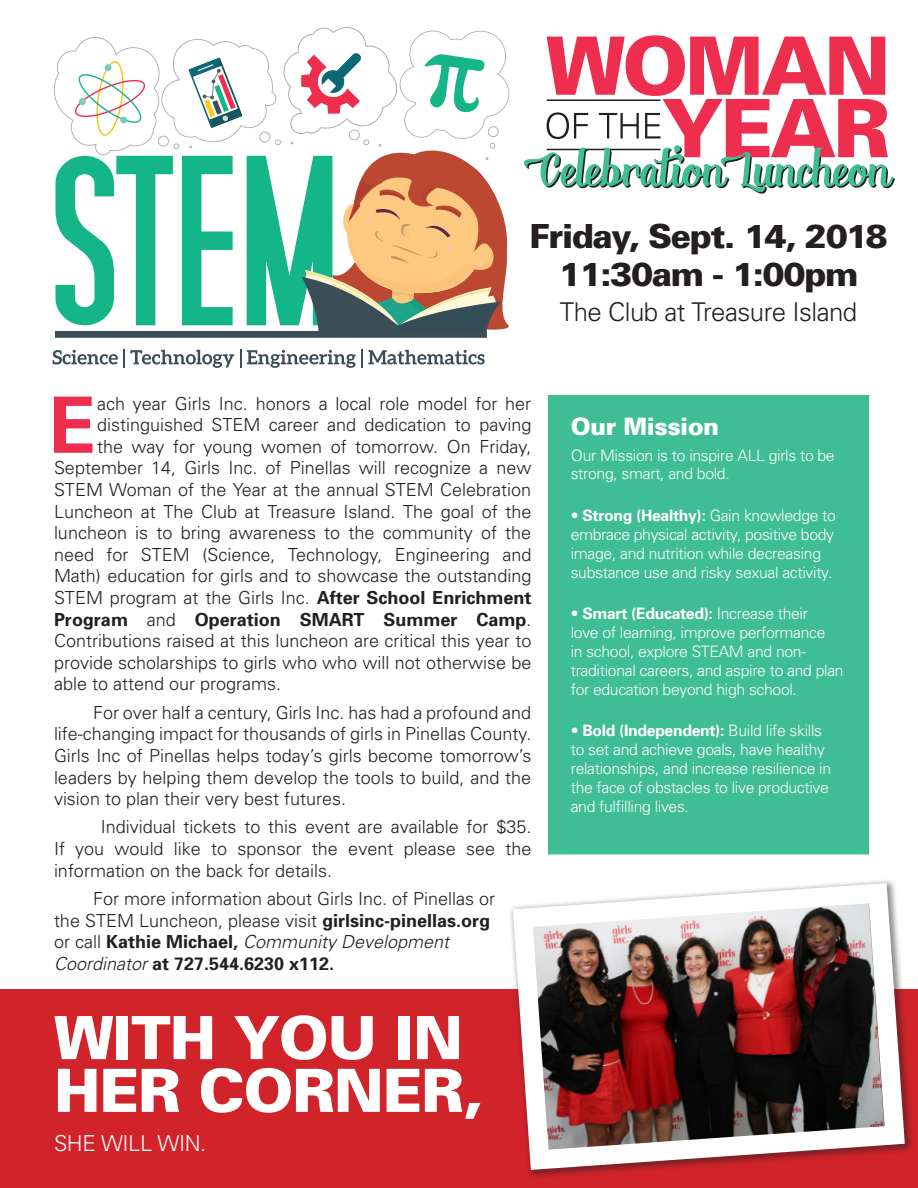
<style>
.page{position:relative;width:918px;height:1188px;background:#fff}
.page>*{position:absolute;margin:0;border:0;box-sizing:border-box;transform-origin:0 0}
.t1{font:700 77.85px "Univers";color:#ee2e4e}
.t2{font:900 59.7px "Univers";letter-spacing:-.02em;color:#fff}
.t3{font:900 33.3px "Univers";letter-spacing:-.04em;color:#231f20}
.t4{font:300 25.8px "Univers";letter-spacing:-.02em;color:#231f20}
.t5{font:900 24px "Univers";letter-spacing:-.02em;color:#fff}
.t6{font:300 22.05px "Univers";letter-spacing:-.02em;color:#fff}
.t7{font:300 18px/21.6px "Univers";color:#231f20;text-align:justify}
.t8{font:700 18px/21.6px "Univers";color:#231f20}
.t9{font:300 15.75px/18.9px "Univers";letter-spacing:-.02em;color:#fff}
.s1{font-weight:700}
.s2{font-weight:300}
.s3{font-weight:300;font-style:italic}
</style>
<div class="page">
<div style="left:0;top:989px;width:918px;height:199px;background:#d1232a"></div>
<img style="left:510px;top:880px;width:402px;height:297px">
<svg style="left:53px;top:349px;width:181px;height:19px"></svg>
<svg style="left:240px;top:349px;width:1px;height:19px"></svg>
<svg style="left:247px;top:349px;width:238px;height:19px"></svg>
<svg style="left:54px;top:27px;width:455px;height:311px"></svg>
<svg style="left:523px;top:35px;width:372px;height:159px"></svg>
<div style="left:548px;top:395px;width:321px;height:459px;background:#3fbd94"></div>
<p class="t3" style="left:530px;top:216px;width:360px">Friday, Sept. 14, 2018</p>
<p class="t3" style="left:559px;top:254px;width:301px">11:30am - 1:00pm</p>
<p class="t4" style="left:560px;top:296px;width:299px">The Club at Treasure Island</p>
<p class="t1" style="left:49px;top:375px;width:49px">E</p>
<p class="t7" style="left:97px;top:392px;width:436px">ach year Girls Inc. honors a local role model for her</p>
<p class="t7" style="left:97px;top:413px;width:436px">distinguished STEM career and dedication to paving</p>
<p class="t7" style="left:97px;top:435px;width:436px">the way for young women of tomorrow. On Friday,</p>
<p class="t7" style="left:54px;top:457px;width:479px">September 14, Girls Inc. of Pinellas will recognize a new</p>
<p class="t7" style="left:54px;top:478px;width:479px">STEM Woman of the Year at the annual STEM Celebration</p>
<p class="t7" style="left:54px;top:500px;width:479px">Luncheon at The Club at Treasure Island. The goal of the</p>
<p class="t7" style="left:54px;top:521px;width:479px">luncheon is to bring awareness to the community of the</p>
<p class="t7" style="left:54px;top:543px;width:479px">need for STEM (Science, Technology, Engineering and</p>
<p class="t7" style="left:54px;top:565px;width:479px">Math) education for girls and to showcase the outstanding</p>
<p class="t7" style="left:54px;top:586px;width:479px">STEM program at the Girls Inc. <span class="s1">After School Enrichment</span></p>
<p class="t8" style="left:54px;top:608px;width:479px">Program <span class="s2">and</span> Operation SMART Summer Camp<span class="s2">.</span></p>
<p class="t7" style="left:54px;top:629px;width:479px">Contributions raised at this luncheon are critical this year to</p>
<p class="t7" style="left:54px;top:651px;width:479px">provide scholarships to girls who who will not otherwise be</p>
<p class="t7" style="left:54px;top:673px;width:229px">able to attend our programs.</p>
<p class="t7" style="left:54px;top:701px;width:479px;text-indent:39px">For over half a century, Girls Inc. has had a profound and life-changing impact for thousands of girls in Pinellas County.<br>Girls Inc of Pinellas helps today’s girls become tomorrow’s leaders by helping them develop the tools to build, and the vision to plan their very best futures.</p>
<p class="t7" style="left:54px;top:816px;width:479px;text-indent:47px">Individual tickets to this event are available for $35.<br>If you would like to sponsor the event please see the information on the back for details.</p>
<p class="t7" style="left:93px;top:887px;width:404px">For more information about Girls Inc. of Pinellas or</p>
<p class="t7" style="left:54px;top:909px;width:438px">the STEM Luncheon, please visit <span class="s1">girlsinc-pinellas.org</span></p>
<p class="t8" style="left:54px;top:930px;width:397px"><span class="s2">or call</span> Kathie Michael, <span class="s3">Community Development<br>Coordinator</span> at 727.544.6230 x112.</p>
<p class="t2" style="left:54px;top:1001px;width:410px">WITH YOU IN</p>
<p class="t2" style="left:54px;top:1054px;width:430px">HER CORNER,</p>
<p class="t6" style="left:54px;top:1130px;width:154px">SHE WILL WIN.</p>
<p class="t5" style="left:571px;top:411px;width:150px">Our Mission</p>
<p class="t9" style="left:571px;top:445px;width:265px">Our Mission is to inspire ALL girls to be strong, smart, and bold.</p>
<p class="t9" style="left:571px;top:505px;width:267px">• <span class="s1">Strong (Healthy):</span> Gain knowledge to embrace physical activity, positive body image, and nutrition while decreasing substance use and risky sexual activity.</p>
<p class="t9" style="left:571px;top:604px;width:274px">• <span class="s1">Smart (Educated):</span> Increase their<br>love of learning, improve performance<br>in school, explore STEAM and non&shy;traditional careers, and aspire to and plan for education beyond high school.</p>
<p class="t9" style="left:571px;top:721px;width:262px">• <span class="s1">Bold (Independent):</span> Build life skills to set and achieve goals, have healthy relationships, and increase resilience in the face of obstacles to live productive and fulfilling lives.</p>
</div>
